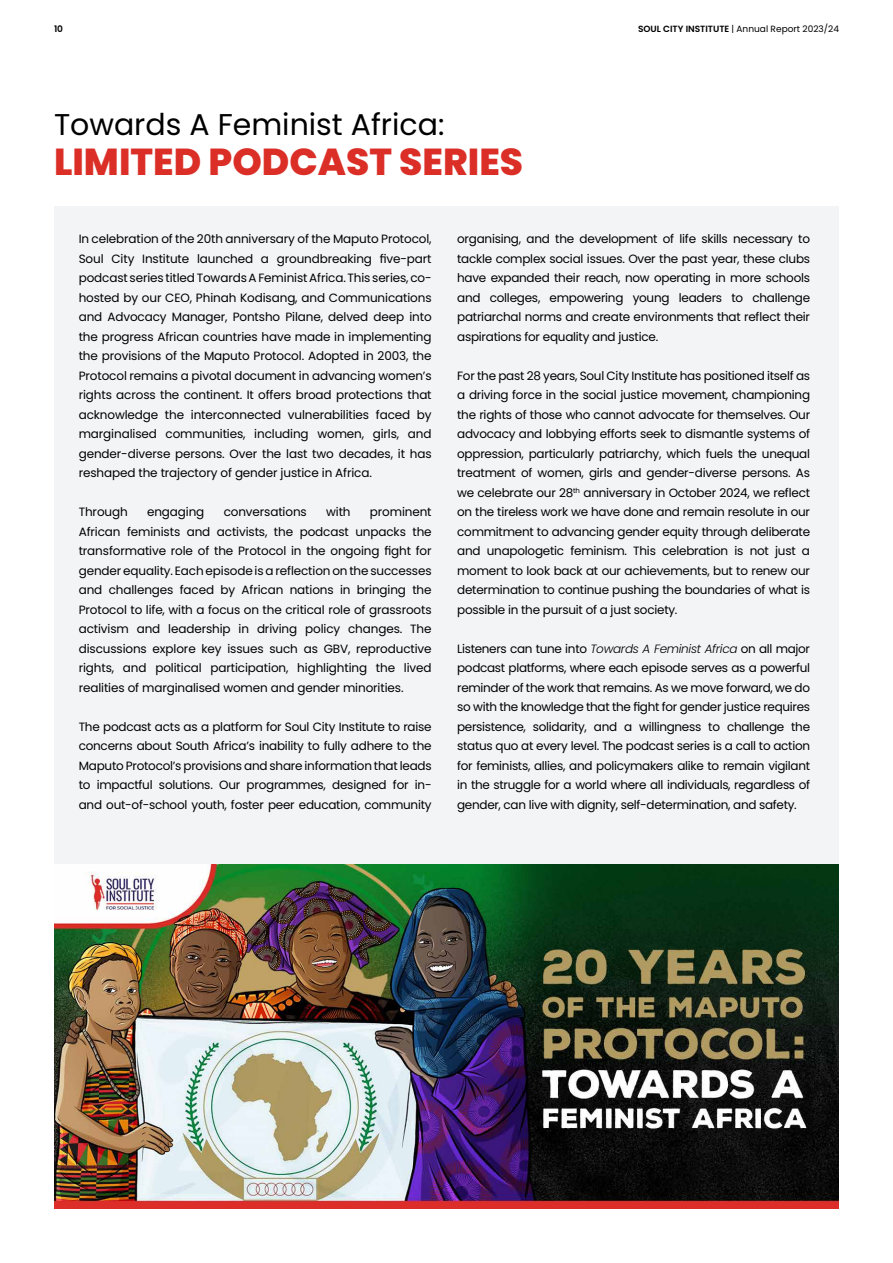
<style>
.page{position:relative;width:893px;height:1263px;background:#fff}
.page>*{position:absolute;margin:0;border:0;box-sizing:border-box;transform-origin:0 0}
.t1{font:800 37.5px "Poppins";color:#db2e27}
.t2{font:30px "Poppins";color:#000}
.t3{font:12px/19.5px "Poppins";letter-spacing:-.02em;color:#000;text-align:justify}
.t4{font:9px "Poppins";color:#000}
.t5{font:600 9px "Poppins";color:#000}
.s1{font-weight:600}
.s2{font-weight:300;font-style:italic}
</style>
<div class="page">
<div style="left:54px;top:206px;width:785px;height:816px;background:#f3f4f6"></div>
<img style="left:54px;top:864px;width:785px;height:345px">
<p class="t5" style="left:54px;top:24px;width:11px">10</p>
<p class="t4" style="left:638px;top:24px;width:202px"><span class="s1">SOUL CITY INSTITUTE</span> | Annual Report 2023/24</p>
<h2 class="t2" style="left:54px;top:107px;width:392px">Towards A Feminist Africa:</h2>
<h1 class="t1" style="left:54px;top:140px;width:471px">LIMITED PODCAST SERIES</h1>
<p class="t3" style="left:79px;top:229px;width:354px">In celebration of the 20th anniversary of the Maputo Protocol, Soul City Institute launched a groundbreaking five-part podcast series titled Towards A Feminist Africa. This series, co&shy;hosted by our CEO, Phinah Kodisang, and Communications and Advocacy Manager, Pontsho Pilane, delved deep into the progress African countries have made in implementing the provisions of the Maputo Protocol. Adopted in 2003, the Protocol remains a pivotal document in advancing women’s rights across the continent. It offers broad protections that acknowledge the interconnected vulnerabilities faced by marginalised communities, including women, girls, and gender-diverse persons. Over the last two decades, it has reshaped the trajectory of gender justice in Africa.</p>
<p class="t3" style="left:79px;top:502px;width:51px">Through</p>
<p class="t3" style="left:147px;top:502px;width:59px">engaging</p>
<p class="t3" style="left:224px;top:502px;width:85px">conversations</p>
<p class="t3" style="left:326px;top:502px;width:26px">with</p>
<p class="t3" style="left:79px;top:502px;width:354px;text-indent:291px">prominent African feminists and activists, the podcast unpacks the transformative role of the Protocol in the ongoing fight for gender equality. Each episode is a reflection on the successes and challenges faced by African nations in bringing the Protocol to life, with a focus on the critical role of grassroots activism and leadership in driving policy changes. The discussions explore key issues such as GBV, reproductive rights, and political participation, highlighting the lived realities of marginalised women and gender minorities.</p>
<p class="t3" style="left:79px;top:717px;width:354px">The podcast acts as a platform for Soul City Institute to raise concerns about South Africa’s inability to fully adhere to the Maputo Protocol’s provisions and share information that leads to impactful solutions. Our programmes, designed for in&shy;and out-of-school youth, foster peer education, community</p>
<p class="t3" style="left:457px;top:229px;width:354px">organising, and the development of life skills necessary to tackle complex social issues. Over the past year, these clubs have expanded their reach, now operating in more schools and colleges, empowering young leaders to challenge patriarchal norms and create environments that reflect their aspirations for equality and justice.</p>
<p class="t3" style="left:457px;top:366px;width:354px">For the past 28 years, Soul City Institute has positioned itself as a driving force in the social justice movement, championing the rights of those who cannot advocate for themselves. Our advocacy and lobbying efforts seek to dismantle systems of oppression, particularly patriarchy, which fuels the unequal treatment of women, girls and gender-diverse persons. As we celebrate our 28<sup>th</sup> anniversary in October 2024, we reflect on the tireless work we have done and remain resolute in our commitment to advancing gender equity through deliberate and unapologetic feminism. This celebration is not just a moment to look back at our achievements, but to renew our determination to continue pushing the boundaries of what is possible in the pursuit of a just society.</p>
<p class="t3" style="left:457px;top:639px;width:354px">Listeners can tune into <span class="s2">Towards A Feminist Africa</span> on all major podcast platforms, where each episode serves as a powerful reminder of the work that remains. As we move forward, we do so with the knowledge that the fight for gender justice requires persistence, solidarity, and a willingness to challenge the status quo at every level. The podcast series is a call to action for feminists, allies, and policymakers alike to remain vigilant in the struggle for a world where all individuals, regardless of gender, can live with dignity, self-determination, and safety.</p>
</div>
